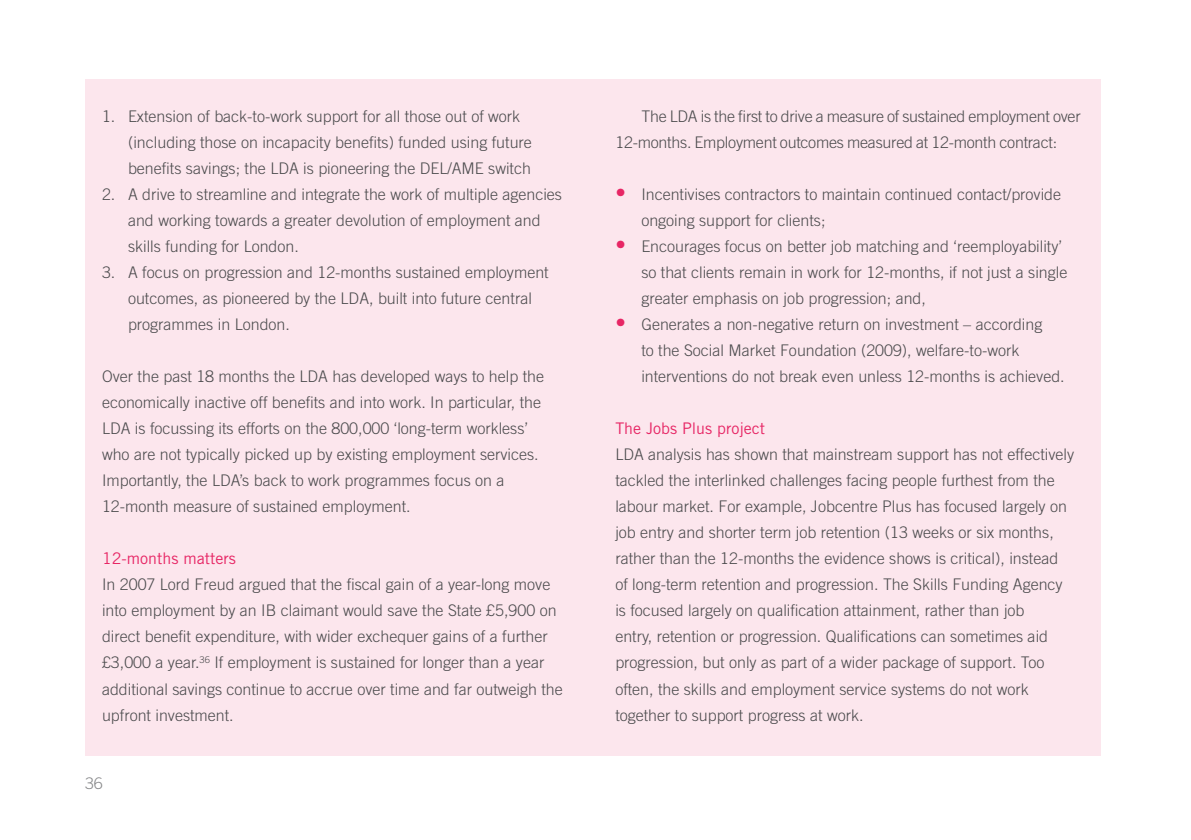
<style>
.page{position:relative;width:1191px;height:840px;background:#fff}
.page>*{position:absolute;margin:0;border:0;box-sizing:border-box;transform-origin:0 0}
.t1{font:300 16px/26px "Trade Gothic LT Std";color:#4b4b4d}
.t2{font:16px "Trade Gothic LT Std";color:#e72665}
.t3{font:300 16px "Trade Gothic LT Std";color:#87888a}
.s1{font-weight:400;font-size:21px;color:#e72665}
</style>
<div class="page">
<div style="left:85px;top:79px;width:1015px;height:676px;background:#fce6ed"></div>
<p class="t1" style="left:128px;top:103px;width:405px;text-indent:-26px">1. Extension of back-to-work support for all those out of work (including those on incapacity benefits) funded using future benefits savings; the LDA is pioneering the DEL/AME switch</p>
<p class="t1" style="left:128px;top:181px;width:435px;text-indent:-26px">2. A drive to streamline and integrate the work of multiple agencies and working towards a greater devolution of employment and skills funding for London.</p>
<p class="t1" style="left:128px;top:259px;width:422px;text-indent:-26px">3. A focus on progression and 12-months sustained employment outcomes, as pioneered by the LDA, built into future central programmes in London.</p>
<p class="t1" style="left:102px;top:363px;width:443px">Over the past 18 months the LDA has developed ways to help the economically inactive off benefits and into work. In particular, the LDA is focussing its efforts on the 800,000 ‘long-term workless’ who are not typically picked up by existing employment services.<br>Importantly, the LDA’s back to work programmes focus on a 12-month measure of sustained employment.</p>
<p class="t2" style="left:102px;top:548px;width:135px">12-months matters</p>
<p class="t1" style="left:102px;top:571px;width:462px">In 2007 Lord Freud argued that the fiscal gain of a year-long move into employment by an IB claimant would save the State £5,900 on direct benefit expenditure, with wider exchequer gains of a further £3,000 a year.<sup>36</sup> If employment is sustained for longer than a year additional savings continue to accrue over time and far outweigh the upfront investment.</p>
<p class="t3" style="left:85px;top:773px;width:19px">36</p>
<p class="t1" style="left:615px;top:103px;width:467px;text-indent:26px">The LDA is the first to drive a measure of sustained employment over<br>12-months. Employment outcomes measured at 12-month contract:</p>
<p class="t1" style="left:641px;top:181px;width:421px;text-indent:-26px"><span class="s1">•</span> Incentivises contractors to maintain continued contact/provide ongoing support for clients;</p>
<p class="t1" style="left:641px;top:233px;width:427px;text-indent:-26px"><span class="s1">•</span> Encourages focus on better job matching and ‘reemployability’ so that clients remain in work for 12-months, if not just a single greater emphasis on job progression; and,</p>
<p class="t1" style="left:641px;top:311px;width:425px;text-indent:-26px"><span class="s1">•</span> Generates a non-negative return on investment – according<br>to the Social Market Foundation (2009), welfare-to-work interventions do not break even unless 12-months is achieved.</p>
<p class="t2" style="left:615px;top:418px;width:151px">The Jobs Plus project</p>
<p class="t1" style="left:615px;top:441px;width:460px">LDA analysis has shown that mainstream support has not effectively tackled the interlinked challenges facing people furthest from the labour market. For example, Jobcentre Plus has focused largely on job entry and shorter term job retention (13 weeks or six months, rather than the 12-months the evidence shows is critical), instead of long-term retention and progression. The Skills Funding Agency is focused largely on qualification attainment, rather than job<br>entry, retention or progression. Qualifications can sometimes aid progression, but only as part of a wider package of support. Too often, the skills and employment service systems do not work together to support progress at work.</p>
</div>
